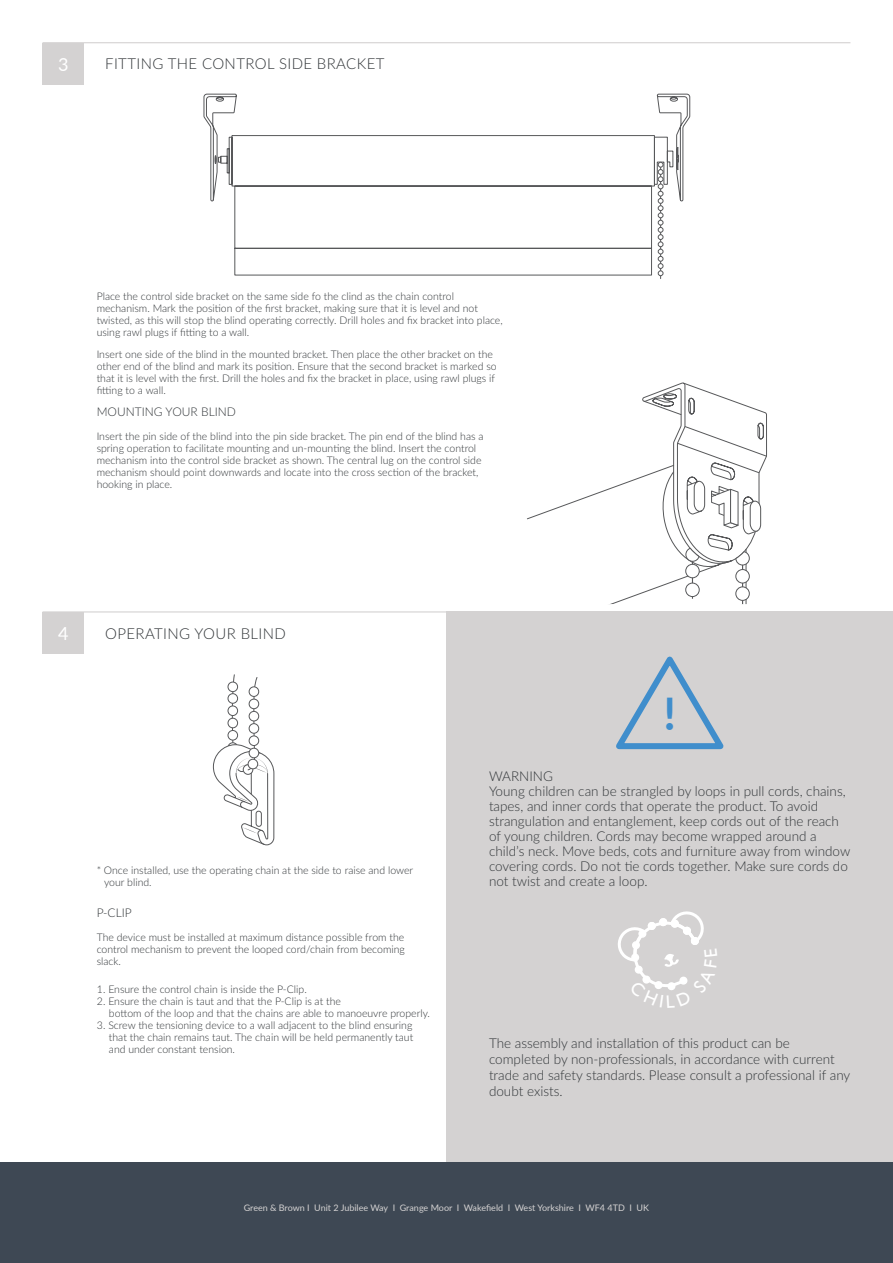
<style>
.page{position:relative;width:893px;height:1263px;background:#fff}
.page>*{position:absolute;margin:0;border:0;box-sizing:border-box;transform-origin:0 0}
.t1{font:700 45px "Lato";color:#408ecc}
.t2{font:18px "Lato";color:#fff}
.t3{font:300 15px "Lato";letter-spacing:.025em;color:#313538}
.t4{font:300 13.5px/15px "Lato";color:#313538}
.t5{font:300 12px "Lato";color:#313538}
.t6{font:300 10.5px/12px "Lato";color:#313538}
.t7{font:9px "Lato";color:#d4d2d2}
</style>
<div class="page">
<div style="left:446px;top:611px;width:447px;height:620px;background:#d4d2d2"></div>
<hr style="left:660px;top:164px;width:1px;height:115px;background:#57585a">
<svg style="left:234px;top:201px;width:430px;height:74px"></svg>
<svg style="left:658px;top:201px;width:5px;height:75px"></svg>
<svg style="left:204px;top:94px;width:486px;height:107px"></svg>
<div style="left:43px;top:43px;width:41px;height:42px;background:#d4d2d2"></div>
<div style="left:43px;top:612px;width:41px;height:42px;background:#d4d2d2"></div>
<svg style="left:529px;top:382px;width:238px;height:368px"></svg>
<hr style="left:43px;top:42px;width:807px;height:1px;background:#d4d2d2">
<hr style="left:43px;top:611px;width:806px;height:1px;background:#d4d2d2">
<div style="left:0;top:1162px;width:893px;height:101px;background:#3e4854"></div>
<svg style="left:213px;top:674px;width:61px;height:171px"></svg>
<div style="left:248px;top:759px;width:10px;height:10px;background:#fff;border-radius:50%"></div>
<div style="left:248px;top:759px;width:10px;height:10px;border:1px solid #57585a;border-radius:50%"></div>
<div style="left:249px;top:748px;width:10px;height:10px;background:#fff;border-radius:50%"></div>
<div style="left:249px;top:748px;width:10px;height:10px;border:1px solid #57585a;border-radius:50%"></div>
<div style="left:249px;top:736px;width:10px;height:9px;background:#fff;border-radius:50%"></div>
<div style="left:249px;top:736px;width:10px;height:10px;border:1px solid #57585a;border-radius:50%"></div>
<div style="left:249px;top:724px;width:10px;height:9px;background:#fff;border-radius:50%"></div>
<div style="left:249px;top:723px;width:10px;height:10px;border:1px solid #57585a;border-radius:50%"></div>
<div style="left:249px;top:711px;width:10px;height:10px;background:#fff;border-radius:50%"></div>
<div style="left:249px;top:711px;width:10px;height:10px;border:1px solid #57585a;border-radius:50%"></div>
<div style="left:249px;top:699px;width:10px;height:10px;background:#fff;border-radius:50%"></div>
<div style="left:249px;top:699px;width:10px;height:10px;border:1px solid #57585a;border-radius:50%"></div>
<div style="left:249px;top:687px;width:10px;height:9px;background:#fff;border-radius:50%"></div>
<div style="left:249px;top:687px;width:10px;height:10px;border:1px solid #57585a;border-radius:50%"></div>
<div style="left:228px;top:730px;width:10px;height:10px;background:#fff;border-radius:50%"></div>
<div style="left:228px;top:730px;width:10px;height:10px;border:1px solid #57585a;border-radius:50%"></div>
<div style="left:228px;top:718px;width:10px;height:10px;background:#fff;border-radius:50%"></div>
<div style="left:228px;top:718px;width:10px;height:10px;border:1px solid #57585a;border-radius:50%"></div>
<div style="left:228px;top:706px;width:10px;height:9px;background:#fff;border-radius:50%"></div>
<div style="left:228px;top:706px;width:10px;height:10px;border:1px solid #57585a;border-radius:50%"></div>
<div style="left:228px;top:694px;width:10px;height:9px;background:#fff;border-radius:50%"></div>
<div style="left:228px;top:693px;width:10px;height:10px;border:1px solid #57585a;border-radius:50%"></div>
<div style="left:228px;top:682px;width:10px;height:10px;background:#fff;border-radius:50%"></div>
<div style="left:228px;top:682px;width:10px;height:10px;border:1px solid #57585a;border-radius:50%"></div>
<svg style="left:618px;top:911px;width:86px;height:79px"></svg>
<p class="t2" style="left:58px;top:52px;width:12px">3</p>
<p class="t3" style="left:105px;top:53px;width:281px">FITTING THE CONTROL SIDE BRACKET</p>
<p class="t6" style="left:97px;top:290px;width:408px">Place the control side bracket on the same side fo the clind as the chain control mechanism. Mark the position of the first bracket, making sure that it is level and not twisted, as this will stop the blind operating correctly. Drill holes and fix bracket into place, using rawl plugs if fitting to a wall.</p>
<p class="t6" style="left:97px;top:347px;width:401px">Insert one side of the blind in the mounted bracket. Then place the other bracket on the other end of the blind and mark its position. Ensure that the second bracket is marked so that it is level with the first. Drill the holes and fix the bracket in place, using rawl plugs if fitting to a wall.</p>
<p class="t5" style="left:97px;top:403px;width:141px">MOUNTING YOUR BLIND</p>
<p class="t6" style="left:97px;top:430px;width:388px">Insert the pin side of the blind into the pin side bracket. The pin end of the blind has a spring operation to facilitate mounting and un-mounting the blind. Insert the control mechanism into the control side bracket as shown. The central lug on the control side mechanism should point downwards and locate into the cross section of the bracket, hooking in place.</p>
<p class="t2" style="left:58px;top:621px;width:12px">4</p>
<p class="t3" style="left:105px;top:623px;width:182px">OPERATING YOUR BLIND</p>
<p class="t6" style="left:104px;top:864px;width:311px;text-indent:-8px">* Once installed, use the operating chain at the side to raise and lower your blind.</p>
<p class="t5" style="left:97px;top:904px;width:37px">P-CLIP</p>
<p class="t6" style="left:97px;top:931px;width:310px;text-align:justify">The device must be installed at maximum distance possible from the control mechanism to prevent the looped cord/chain from becoming slack.</p>
<p class="t6" style="left:97px;top:983px;width:211px">1. Ensure the control chain is inside the P-Clip.</p>
<p class="t6" style="left:97px;top:995px;width:245px">2. Ensure the chain is taut and that the P-Clip is at the</p>
<p class="t6" style="left:109px;top:1007px;width:323px">bottom of the loop and that the chains are able to manoeuvre properly.</p>
<p class="t6" style="left:97px;top:1019px;width:317px">3. Screw the tensioning device to a wall adjacent to the blind ensuring</p>
<p class="t6" style="left:109px;top:1031px;width:306px">that the chain remains taut. The chain will be held permanently taut</p>
<p class="t6" style="left:109px;top:1043px;width:128px">and under constant tension.</p>
<p class="t1" style="left:663px;top:680px;width:14px">!</p>
<p class="t4" style="left:489px;top:768px;width:66px">WARNING</p>
<p class="t4" style="left:489px;top:783px;width:363px">Young children can be strangled by loops in pull cords, chains, tapes, and inner cords that operate the product. To avoid strangulation and entanglement, keep cords out of the reach of young children. Cords may become wrapped around a child’s neck. Move beds, cots and furniture away from window covering cords. Do not tie cords together. Make sure cords do not twist and create a loop.</p>
<p class="t4" style="left:489px;top:1034px;width:363px;line-height:16.2px">The assembly and installation of this product can be completed by non-professionals, in accordance with current trade and safety standards. Please consult a professional if any doubt exists.</p>
<p class="t7" style="left:244px;top:1201px;width:407px">Green &amp; Brown I Unit 2 Jubilee Way I Grange Moor I Wakefield I West Yorkshire I WF4 4TD I UK</p>
</div>
